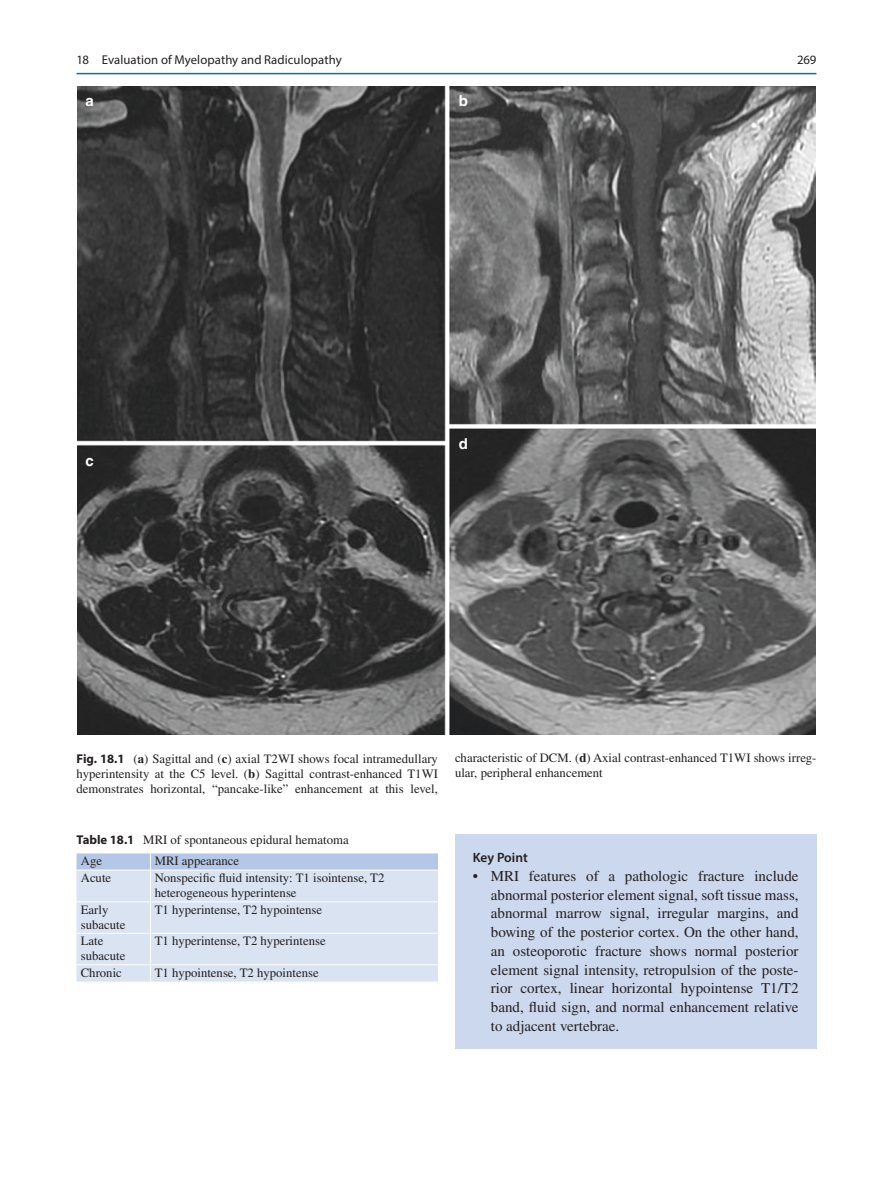
<style>
.page{position:relative;width:893px;height:1187px;background:#fff}
.page>*{position:absolute;margin:0;border:0;box-sizing:border-box;transform-origin:0 0}
.t1{font:15px/18.8px "Times LT Std";color:#231f20;text-align:justify}
.t2{font:700 15px "Helvetica LT Std";color:#fff}
.B_1hd_Overview{font:600 13.5px "Myriad Pro";letter-spacing:-.005em;color:#231f20}
.T_Body{font:12.75px/15px "Times LT Std";color:#231f20}
.t3{font:12.75px "Myriad Pro";letter-spacing:.005em;color:#231f20}
.T_Head{font:12.75px "Times LT Std";color:#231f20}
.s1{font-family:"Myriad Pro";font-weight:700}
.s2{font-weight:700}
</style>
<div class="page">
<img style="left:78px;top:87px;width:737px;height:647px">
<svg style="left:77px;top:853px;width:361px;height:128px;background:#d5e0f0"></svg>
<div style="left:455px;top:834px;width:361px;height:214px;background:#ccd8ed"></div>
<hr style="left:77px;top:73px;width:739px;height:1px;background:#0073bc">
<p class="t3" style="left:77px;top:52px;width:267px">18 Evaluation of Myelopathy and Radiculopathy</p>
<p class="t2" style="left:85px;top:92px;width:10px">a</p>
<p class="t2" style="left:459px;top:92px;width:11px">b</p>
<p class="t2" style="left:85px;top:451px;width:10px">c</p>
<p class="t2" style="left:459px;top:435px;width:11px">d</p>
<p class="t3" style="left:797px;top:52px;width:21px">269</p>
<p class="T_Body" style="left:77px;top:751px;width:363px;text-align:justify"><span class="s1">Fig. 18.1</span> (<span class="s2">a</span>) Sagittal and (<span class="s2">c</span>) axial T2WI shows focal intramedullary hyperintensity at the C5 level. (<span class="s2">b</span>) Sagittal contrast-enhanced T1WI demonstrates horizontal, “pancake-like” enhancement at this level,</p>
<p class="T_Body" style="left:455px;top:750px;width:363px">characteristic of DCM. (<span class="s2">d</span>) Axial contrast-enhanced T1WI shows irreg&shy;ular, peripheral enhancement</p>
<p class="T_Body" style="left:77px;top:831px;width:274px"><span class="s1">Table 18.1</span> MRI of spontaneous epidural hematoma</p>
<p class="T_Head" style="left:81px;top:853px;width:23px">Age</p>
<p class="T_Head" style="left:155px;top:853px;width:86px">MRI appearance</p>
<p class="T_Body" style="left:81px;top:870px;width:32px">Acute</p>
<p class="T_Body" style="left:155px;top:870px;width:231px">Nonspecific fluid intensity: T1 isointense, T2 heterogeneous hyperintense</p>
<p class="T_Body" style="left:81px;top:901px;width:46px">Early subacute</p>
<p class="T_Body" style="left:155px;top:901px;width:169px">T1 hyperintense, T2 hypointense</p>
<p class="T_Body" style="left:81px;top:933px;width:46px">Late subacute</p>
<p class="T_Body" style="left:155px;top:933px;width:173px">T1 hyperintense, T2 hyperintense</p>
<p class="T_Body" style="left:81px;top:964px;width:43px">Chronic</p>
<p class="T_Body" style="left:155px;top:964px;width:165px">T1 hypointense, T2 hypointense</p>
<p class="B_1hd_Overview" style="left:473px;top:848px;width:56px">Key Point</p>
<p class="t1" style="left:491px;top:866px;width:309px;text-indent:-18px">• MRI features of a pathologic fracture include abnormal posterior element signal, soft tissue mass, abnormal marrow signal, irregular margins, and bowing of the posterior cortex. On the other hand, an osteoporotic fracture shows normal posterior element signal intensity, retropulsion of the poste&shy;rior cortex, linear horizontal hypointense T1/T2 band, fluid sign, and normal enhancement relative to adjacent vertebrae.</p>
</div>
